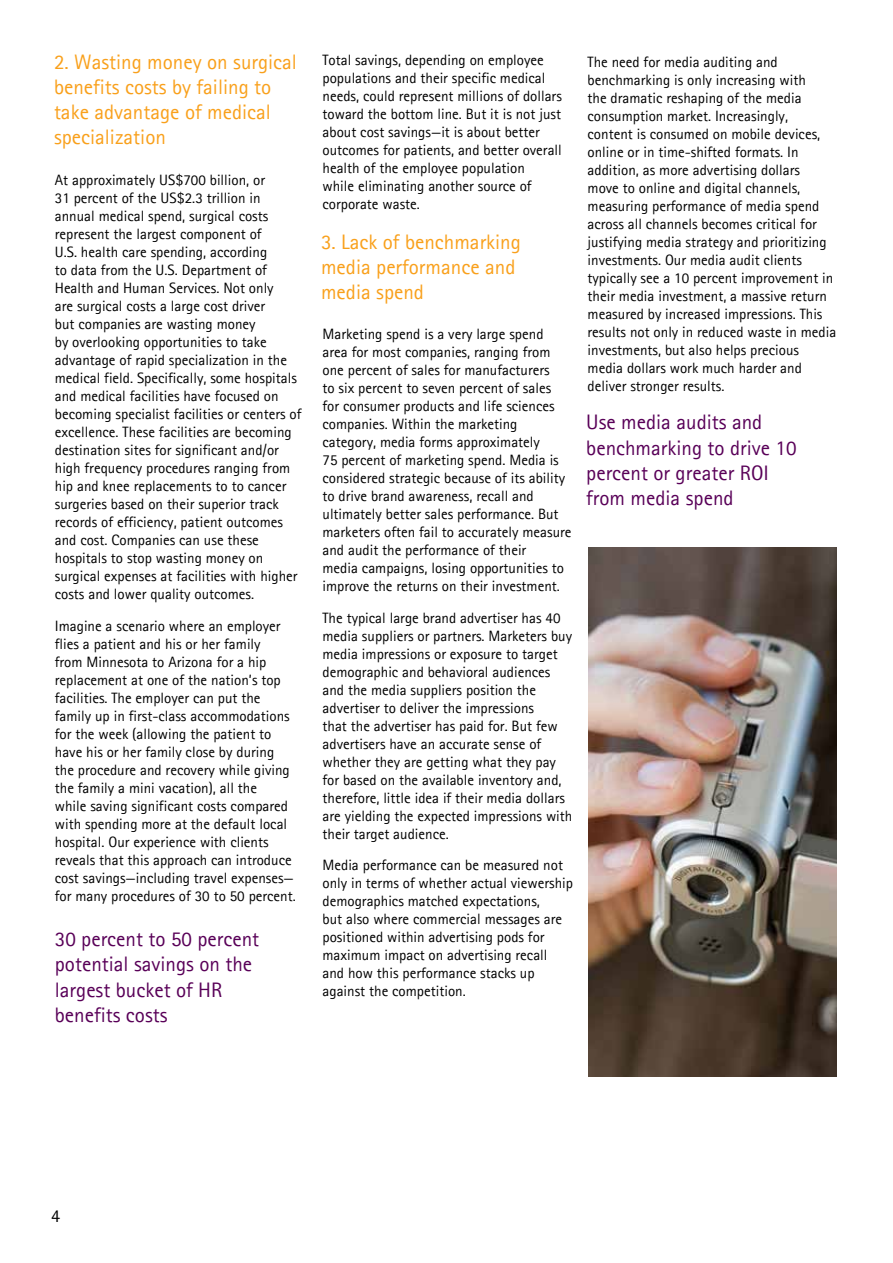
<style>
.page{position:relative;width:893px;height:1263px;background:#fff}
.page>*{position:absolute;margin:0;border:0;box-sizing:border-box;transform-origin:0 0}
.t1{font:21px/25.2px "Agfa Rotis Sans Serif";color:#590058}
.t2{font:21px/25.2px "Agfa Rotis Sans Serif";color:#f9a01b}
.t3{font:18px "Agfa Rotis Sans Serif";color:#000}
.t4{font:15px/18px "Agfa Rotis Sans Serif";color:#000}
</style>
<div class="page">
<img style="left:588px;top:548px;width:249px;height:528px">
<h1 class="t2" style="left:54px;top:49px;width:244px">2. Wasting money on surgical benefits costs by failing to take advantage of medical specialization</h1>
<p class="t4" style="left:55px;top:171px;width:248px">At approximately US$700 billion, or<br>31 percent of the US$2.3 trillion in annual medical spend, surgical costs represent the largest component of<br>U.S. health care spending, according<br>to data from the U.S. Department of Health and Human Services. Not only<br>are surgical costs a large cost driver<br>but companies are wasting money<br>by overlooking opportunities to take advantage of rapid specialization in the medical field. Specifically, some hospitals and medical facilities have focused on becoming specialist facilities or centers of excellence. These facilities are becoming destination sites for significant and/or high frequency procedures ranging from hip and knee replacements to to cancer surgeries based on their superior track records of efficiency, patient outcomes and cost. Companies can use these hospitals to stop wasting money on surgical expenses at facilities with higher costs and lower quality outcomes.</p>
<p class="t4" style="left:55px;top:617px;width:243px">Imagine a scenario where an employer flies a patient and his or her family<br>from Minnesota to Arizona for a hip replacement at one of the nation’s top facilities. The employer can put the family up in first-class accommodations for the week (allowing the patient to have his or her family close by during the procedure and recovery while giving the family a mini vacation), all the<br>while saving significant costs compared with spending more at the default local hospital. Our experience with clients reveals that this approach can introduce cost savings—including travel expenses— for many procedures of 30 to 50 percent.</p>
<h1 class="t1" style="left:55px;top:926px;width:206px">30 percent to 50 percent potential savings on the largest bucket of HR benefits costs</h1>
<p class="t4" style="left:322px;top:51px;width:241px">Total savings, depending on employee populations and their specific medical needs, could represent millions of dollars toward the bottom line. But it is not just about cost savings—it is about better outcomes for patients, and better overall health of the employee population<br>while eliminating another source of corporate waste.</p>
<h1 class="t2" style="left:321px;top:229px;width:201px">3. Lack of benchmarking media performance and media spend</h1>
<p class="t4" style="left:322px;top:325px;width:251px">Marketing spend is a very large spend area for most companies, ranging from one percent of sales for manufacturers<br>to six percent to seven percent of sales for consumer products and life sciences companies. Within the marketing category, media forms approximately<br>75 percent of marketing spend. Media is considered strategic because of its ability to drive brand awareness, recall and ultimately better sales performance. But marketers often fail to accurately measure and audit the performance of their<br>media campaigns, losing opportunities to improve the returns on their investment.</p>
<p class="t4" style="left:322px;top:608px;width:251px">The typical large brand advertiser has 40 media suppliers or partners. Marketers buy media impressions or exposure to target demographic and behavioral audiences and the media suppliers position the advertiser to deliver the impressions<br>that the advertiser has paid for. But few advertisers have an accurate sense of whether they are getting what they pay for based on the available inventory and, therefore, little idea if their media dollars are yielding the expected impressions with their target audience.</p>
<p class="t4" style="left:322px;top:856px;width:252px">Media performance can be measured not only in terms of whether actual viewership demographics matched expectations,<br>but also where commercial messages are positioned within advertising pods for maximum impact on advertising recall<br>and how this performance stacks up against the competition.</p>
<p class="t4" style="left:588px;top:52px;width:250px">The need for media auditing and benchmarking is only increasing with<br>the dramatic reshaping of the media consumption market. Increasingly, content is consumed on mobile devices, online or in time-shifted formats. In addition, as more advertising dollars<br>move to online and digital channels, measuring performance of media spend across all channels becomes critical for justifying media strategy and prioritizing investments. Our media audit clients typically see a 10 percent improvement in their media investment, a massive return measured by increased impressions. This results not only in reduced waste in media investments, but also helps precious media dollars work much harder and deliver stronger results.</p>
<h1 class="t1" style="left:586px;top:409px;width:212px">Use media audits and benchmarking to drive 10 percent or greater ROI from media spend</h1>
<p class="t3" style="left:51px;top:1205px;width:10px">4</p>
</div>
